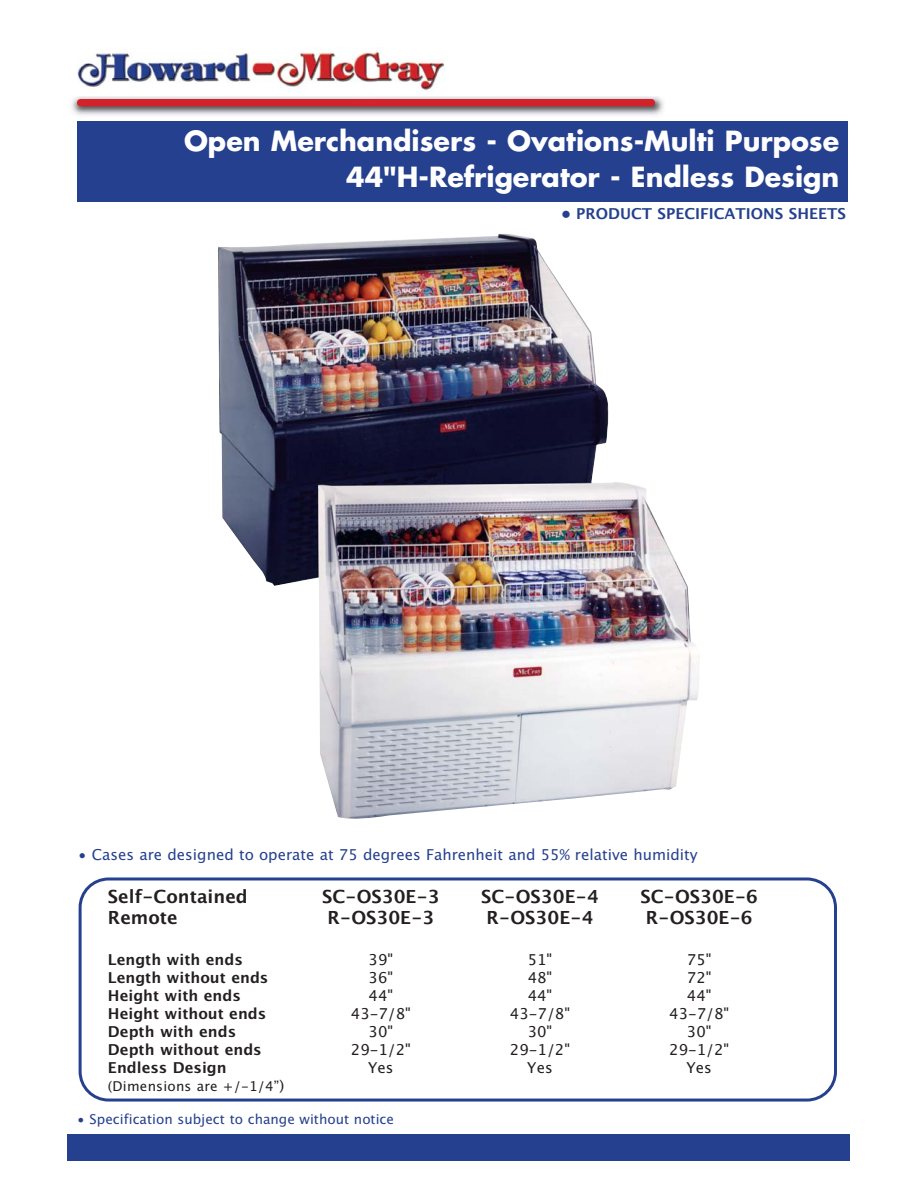
<style>
.page{position:relative;width:918px;height:1188px;background:#fff}
.page>*{position:absolute;margin:0;border:0;box-sizing:border-box;transform-origin:0 0}
.t1{font:700 27px/35.4px "Futura";color:#fff;text-align:right}
.t2{font:700 18px "Lucida Grande";color:#231f20}
.t3{font:700 15px "Lucida Grande";color:#231f20}
.t4{font:15px "Lucida Grande";color:#231f20}
.t5{font:15px "Lucida Grande";color:#25408e}
.t6{font:700 15px "Lucida Grande";color:#25408e}
.t7{font:13.5px "Lucida Grande";color:#25408e}
.t8{font:13.5px "Lucida Grande";letter-spacing:.015em;color:#231f20}
.s1{font-size:15px}
</style>
<div class="page">
<div style="left:77px;top:121px;width:770px;height:81px;background:#25408e"></div>
<img style="left:77px;top:50px;width:368px;height:41px">
<img style="left:71px;top:97px;width:593px;height:18px">
<div style="left:77px;top:99px;width:578px;height:7px;background:#d2232a;border-radius:4px"></div>
<div style="left:68px;top:1134px;width:782px;height:27px;background:#25408e"></div>
<svg style="left:79px;top:878px;width:758px;height:224px"></svg>
<img style="left:218px;top:233px;width:482px;height:586px">
<h1 class="t1" style="left:184px;top:126px;width:657px">Open Merchandisers - Ovations-Multi Purpose<br>44"H-Refrigerator - Endless Design</h1>
<p class="t6" style="left:561px;top:207px;width:286px">• PRODUCT SPECIFICATIONS SHEETS</p>
<p class="t5" style="left:78px;top:848px;width:621px">• Cases are designed to operate at 75 degrees Fahrenheit and 55% relative humidity</p>
<p class="t2" style="left:108px;top:889px;width:141px">Self-Contained</p>
<p class="t2" style="left:322px;top:889px;width:119px">SC-OS30E-3</p>
<p class="t2" style="left:481px;top:889px;width:119px">SC-OS30E-4</p>
<p class="t2" style="left:641px;top:889px;width:119px">SC-OS30E-6</p>
<p class="t2" style="left:108px;top:910px;width:71px">Remote</p>
<p class="t2" style="left:327px;top:910px;width:108px">R-OS30E-3</p>
<p class="t2" style="left:487px;top:910px;width:108px">R-OS30E-4</p>
<p class="t2" style="left:646px;top:910px;width:108px">R-OS30E-6</p>
<p class="t3" style="left:108px;top:954px;width:136px">Length with ends</p>
<p class="t4" style="left:369px;top:954px;width:26px">39"</p>
<p class="t4" style="left:528px;top:954px;width:26px">51"</p>
<p class="t4" style="left:687px;top:954px;width:26px">75"</p>
<p class="t3" style="left:108px;top:972px;width:162px">Length without ends</p>
<p class="t4" style="left:369px;top:972px;width:26px">36"</p>
<p class="t4" style="left:528px;top:972px;width:26px">48"</p>
<p class="t4" style="left:687px;top:972px;width:26px">72"</p>
<p class="t3" style="left:108px;top:990px;width:134px">Height with ends</p>
<p class="t4" style="left:369px;top:990px;width:26px">44"</p>
<p class="t4" style="left:528px;top:990px;width:26px">44"</p>
<p class="t4" style="left:687px;top:990px;width:26px">44"</p>
<p class="t3" style="left:108px;top:1008px;width:160px">Height without ends</p>
<p class="t4" style="left:351px;top:1008px;width:62px">43-7/8"</p>
<p class="t4" style="left:510px;top:1008px;width:62px">43-7/8"</p>
<p class="t4" style="left:669px;top:1008px;width:62px">43-7/8"</p>
<p class="t3" style="left:108px;top:1026px;width:130px">Depth with ends</p>
<p class="t4" style="left:369px;top:1026px;width:26px">30"</p>
<p class="t4" style="left:528px;top:1026px;width:26px">30"</p>
<p class="t4" style="left:687px;top:1026px;width:26px">30"</p>
<p class="t3" style="left:108px;top:1044px;width:155px">Depth without ends</p>
<p class="t4" style="left:351px;top:1044px;width:62px">29-1/2"</p>
<p class="t4" style="left:510px;top:1044px;width:62px">29-1/2"</p>
<p class="t4" style="left:669px;top:1044px;width:62px">29-1/2"</p>
<p class="t3" style="left:108px;top:1062px;width:120px">Endless Design</p>
<p class="t4" style="left:368px;top:1062px;width:27px">Yes</p>
<p class="t4" style="left:527px;top:1062px;width:27px">Yes</p>
<p class="t4" style="left:687px;top:1062px;width:27px">Yes</p>
<p class="t8" style="left:108px;top:1081px;width:178px">(Dimensions are +/-1/4”<span class="s1">)</span></p>
<p class="t7" style="left:77px;top:1114px;width:318px">• Specification subject to change without notice</p>
</div>
